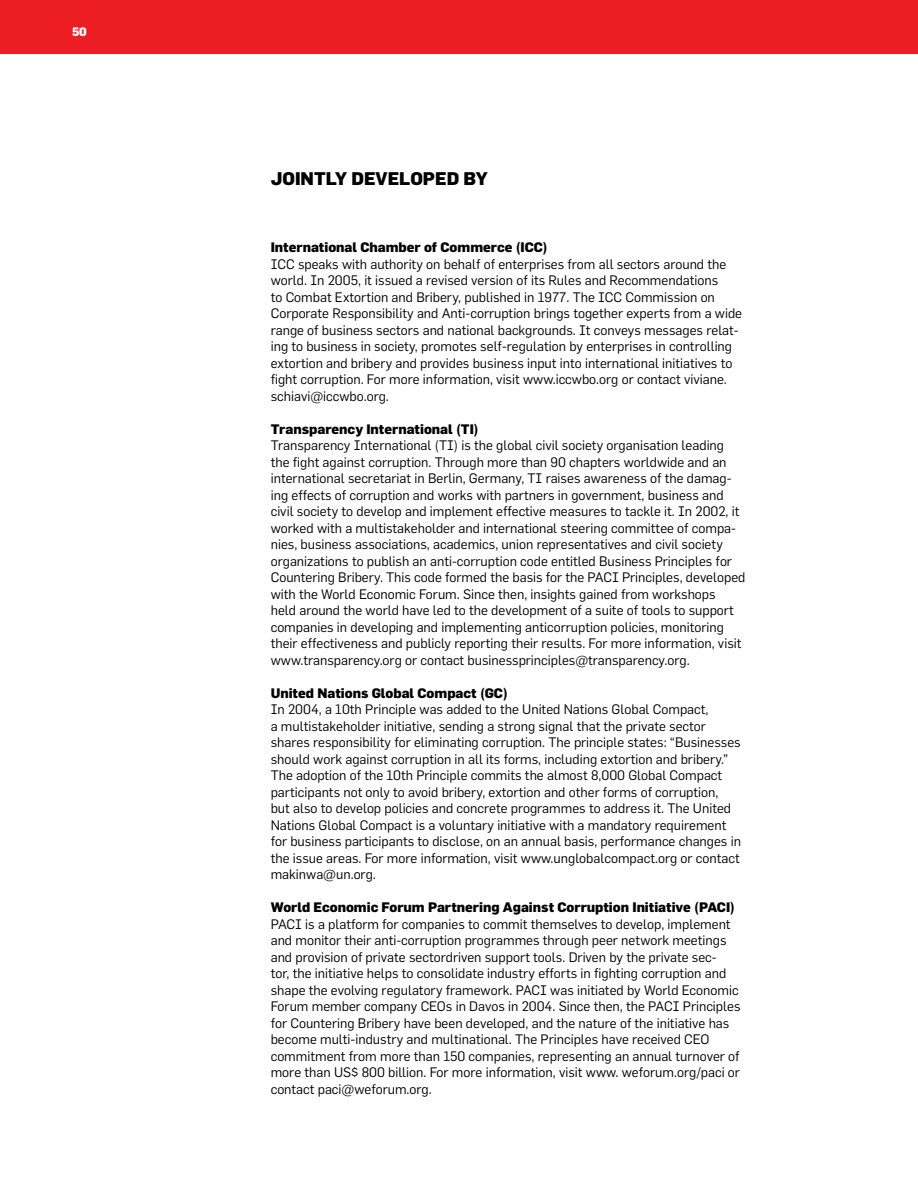
<style>
.page{position:relative;width:918px;height:1188px;background:#fff}
.page>*{position:absolute;margin:0;border:0;box-sizing:border-box;transform-origin:0 0}
.t1{font:800 18px "Flama";color:#000}
.t2{font:13.5px/16.5px "Flama";color:#000}
.t3{font:800 13.5px "Flama";color:#000}
.t4{font:800 12px "Flama";color:#fff}
</style>
<div class="page">
<div style="left:0;top:0;width:918px;height:54px;background:#ed1d24"></div>
<p class="t4" style="left:72px;top:24px;width:16px">50</p>
<h1 class="t1" style="left:271px;top:168px;width:219px">Jointly developed by</h1>
<p class="t3" style="left:271px;top:239px;width:279px">International Chamber of Commerce (ICC)</p>
<p class="t2" style="left:271px;top:256px;width:473px">ICC speaks with authority on behalf of enterprises from all sectors around the world. In 2005, it issued a revised version of its Rules and Recommendations<br>to Combat Extortion and Bribery, published in 1977. The ICC Commission on Corporate Responsibility and Anti-corruption brings together experts from a wide range of business sectors and national backgrounds. It conveys messages relat&shy;ing to business in society, promotes self-regulation by enterprises in controlling extortion and bribery and provides business input into international initiatives to fight corruption. For more information, visit www.iccwbo.org or contact viviane. schiavi@iccwbo.org.</p>
<p class="t3" style="left:271px;top:420px;width:209px">Transparency International (TI)</p>
<p class="t2" style="left:271px;top:437px;width:476px">Transparency International (TI) is the global civil society organisation leading the fight against corruption. Through more than 90 chapters worldwide and an international secretariat in Berlin, Germany, TI raises awareness of the damag&shy;ing effects of corruption and works with partners in government, business and civil society to develop and implement effective measures to tackle it. In 2002, it worked with a multistakeholder and international steering committee of compa&shy;nies, business associations, academics, union representatives and civil society organizations to publish an anti-corruption code entitled Business Principles for Countering Bribery. This code formed the basis for the PACI Principles, developed with the World Economic Forum. Since then, insights gained from workshops<br>held around the world have led to the development of a suite of tools to support companies in developing and implementing anticorruption policies, monitoring their effectiveness and publicly reporting their results. For more information, visit www.transparency.org or contact businessprinciples@transparency.org.</p>
<p class="t3" style="left:271px;top:684px;width:239px">United Nations Global Compact (GC)</p>
<p class="t2" style="left:271px;top:701px;width:472px">In 2004, a 10th Principle was added to the United Nations Global Compact,<br>a multistakeholder initiative, sending a strong signal that the private sector shares responsibility for eliminating corruption. The principle states: “Businesses should work against corruption in all its forms, including extortion and bribery.” The adoption of the 10th Principle commits the almost 8,000 Global Compact participants not only to avoid bribery, extortion and other forms of corruption, but also to develop policies and concrete programmes to address it. The United Nations Global Compact is a voluntary initiative with a mandatory requirement for business participants to disclose, on an annual basis, performance changes in the issue areas. For more information, visit www.unglobalcompact.org or contact makinwa@un.org.</p>
<p class="t3" style="left:271px;top:899px;width:466px">World Economic Forum Partnering Against Corruption Initiative (PACI)</p>
<p class="t2" style="left:271px;top:915px;width:471px">PACI is a platform for companies to commit themselves to develop, implement and monitor their anti-corruption programmes through peer network meetings and provision of private sectordriven support tools. Driven by the private sec-<br>tor, the initiative helps to consolidate industry efforts in fighting corruption and shape the evolving regulatory framework. PACI was initiated by World Economic Forum member company CEOs in Davos in 2004. Since then, the PACI Principles for Countering Bribery have been developed, and the nature of the initiative has become multi-industry and multinational. The Principles have received CEO commitment from more than 150 companies, representing an annual turnover of more than US$ 800 billion. For more information, visit www. weforum.org/paci or contact paci@weforum.org.</p>
</div>
